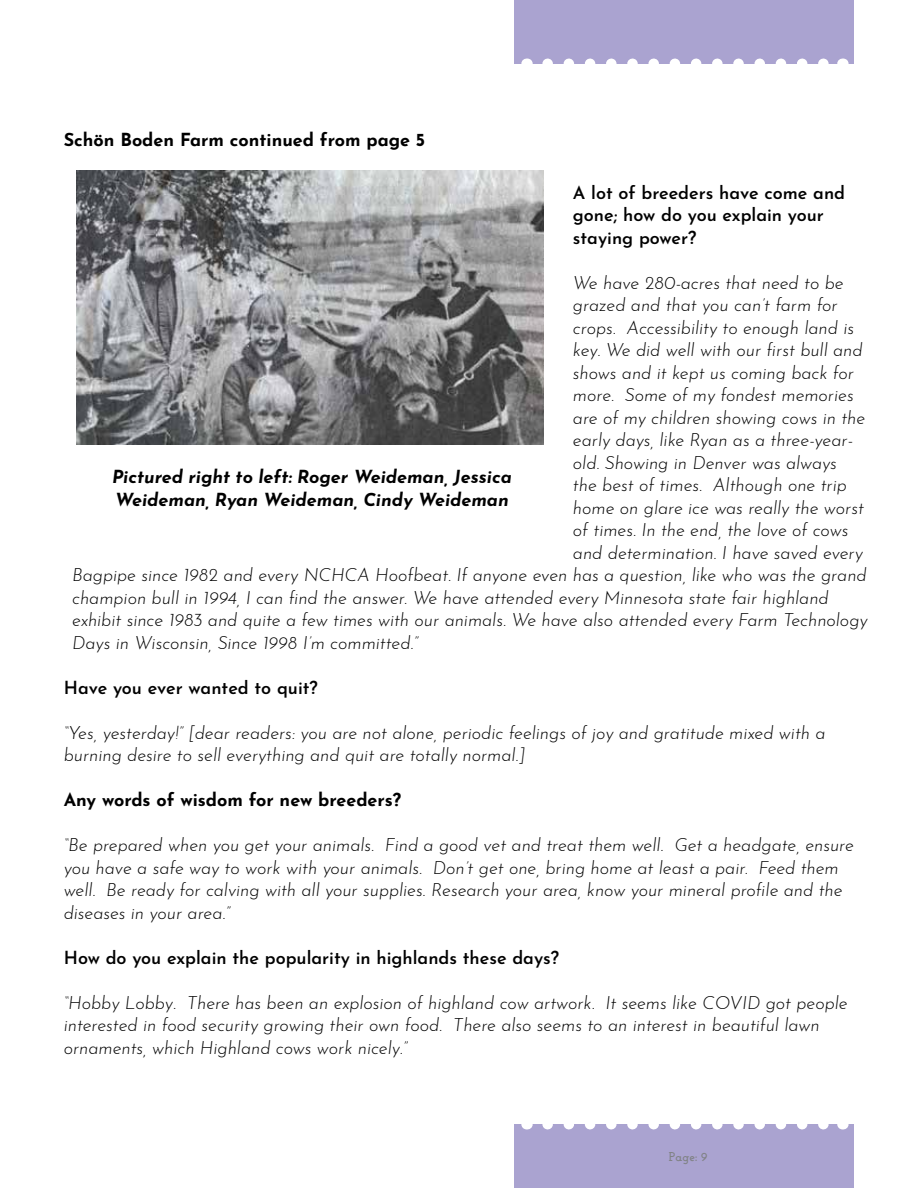
<style>
.page{position:relative;width:918px;height:1188px;background:#fff}
.page>*{position:absolute;margin:0;border:0;box-sizing:border-box;transform-origin:0 0}
.t1{font:italic 300 18px/22.5px "Josefin Sans";color:#000}
.t2{font:600 18px/22.5px "Josefin Sans";color:#000}
.t3{font:italic 700 18px/22.5px "Josefin Sans";color:#000}
.t4{font:700 18px "Josefin Sans";color:#000}
.t5{font:700 12.75px "Josefin Slab";color:#808285}
</style>
<div class="page">
<div style="left:515px;top:0;width:339px;height:64px;background:#aaa3d0"></div>
<div style="left:515px;top:1124px;width:339px;height:64px;background:#aaa3d0"></div>
<svg style="left:548px;top:59px;width:281px;height:5px"></svg>
<svg style="left:548px;top:1124px;width:281px;height:5px"></svg>
<img style="left:77px;top:171px;width:467px;height:273px">
<p class="t4" style="left:64px;top:123px;width:363px">Schön Boden Farm continued from page 5</p>
<p class="t2" style="left:573px;top:179px;width:274px">A lot of breeders have come and gone; how do you explain your staying power?</p>
<p class="t1" style="left:573px;top:270px;width:272px">We have 280-acres that need to be</p>
<p class="t1" style="left:573px;top:292px;width:266px">grazed and that you can’t farm for</p>
<p class="t1" style="left:573px;top:315px;width:283px">crops. Accessibility to enough land is</p>
<p class="t1" style="left:573px;top:337px;width:291px">key. We did well with our first bull and</p>
<p class="t1" style="left:573px;top:360px;width:283px">shows and it kept us coming back for</p>
<p class="t1" style="left:573px;top:382px;width:282px">more. Some of my fondest memories</p>
<p class="t1" style="left:573px;top:405px;width:294px">are of my children showing cows in the</p>
<p class="t1" style="left:573px;top:427px;width:282px">early days, like Ryan as a three-year-</p>
<p class="t1" style="left:573px;top:450px;width:265px">old. Showing in Denver was always</p>
<p class="t1" style="left:573px;top:472px;width:275px">the best of times. Although one trip</p>
<p class="t1" style="left:573px;top:495px;width:292px">home on glare ice was really the worst</p>
<p class="t1" style="left:573px;top:517px;width:277px">of times. In the end, the love of cows</p>
<p class="t1" style="left:573px;top:540px;width:291px">and determination. I have saved every</p>
<p class="t1" style="left:72px;top:562px;width:796px">Bagpipe since 1982 and every NCHCA Hoofbeat. If anyone even has a question, like who was the grand</p>
<p class="t1" style="left:72px;top:585px;width:758px">champion bull in 1994, I can find the answer. We have attended every Minnesota state fair highland</p>
<p class="t1" style="left:72px;top:607px;width:797px">exhibit since 1983 and quite a few times with our animals. We have also attended every Farm Technology</p>
<p class="t1" style="left:72px;top:630px;width:347px">Days in Wisconsin, Since 1998 I’m committed.”</p>
<p class="t2" style="left:64px;top:674px;width:256px">Have you ever wanted to quit?</p>
<p class="t1" style="left:64px;top:720px;width:763px">“Yes, yesterday!” [dear readers: you are not alone, periodic feelings of joy and gratitude mixed with a burning desire to sell everything and quit are totally normal.]</p>
<p class="t4" style="left:64px;top:784px;width:339px">Any words of wisdom for new breeders?</p>
<p class="t1" style="left:64px;top:832px;width:792px">“Be prepared when you get your animals. Find a good vet and treat them well. Get a headgate, ensure you have a safe way to work with your animals. Don’t get one, bring home at least a pair. Feed them well. Be ready for calving with all your supplies. Research your area, know your mineral profile and the diseases in your area.”</p>
<p class="t2" style="left:64px;top:944px;width:497px">How do you explain the popularity in highlands these days?</p>
<p class="t1" style="left:64px;top:990px;width:785px">“Hobby Lobby. There has been an explosion of highland cow artwork. It seems like COVID got people interested in food security growing their own food. There also seems to an interest in beautiful lawn ornaments, which Highland cows work nicely.”</p>
<p class="t3" style="left:112px;top:464px;width:401px">Pictured right to left: Roger Weideman, Jessica<br>Weideman, Ryan Weideman, Cindy Weideman</p>
<p class="t5" style="left:669px;top:1149px;width:41px">Page: 9</p>
</div>
